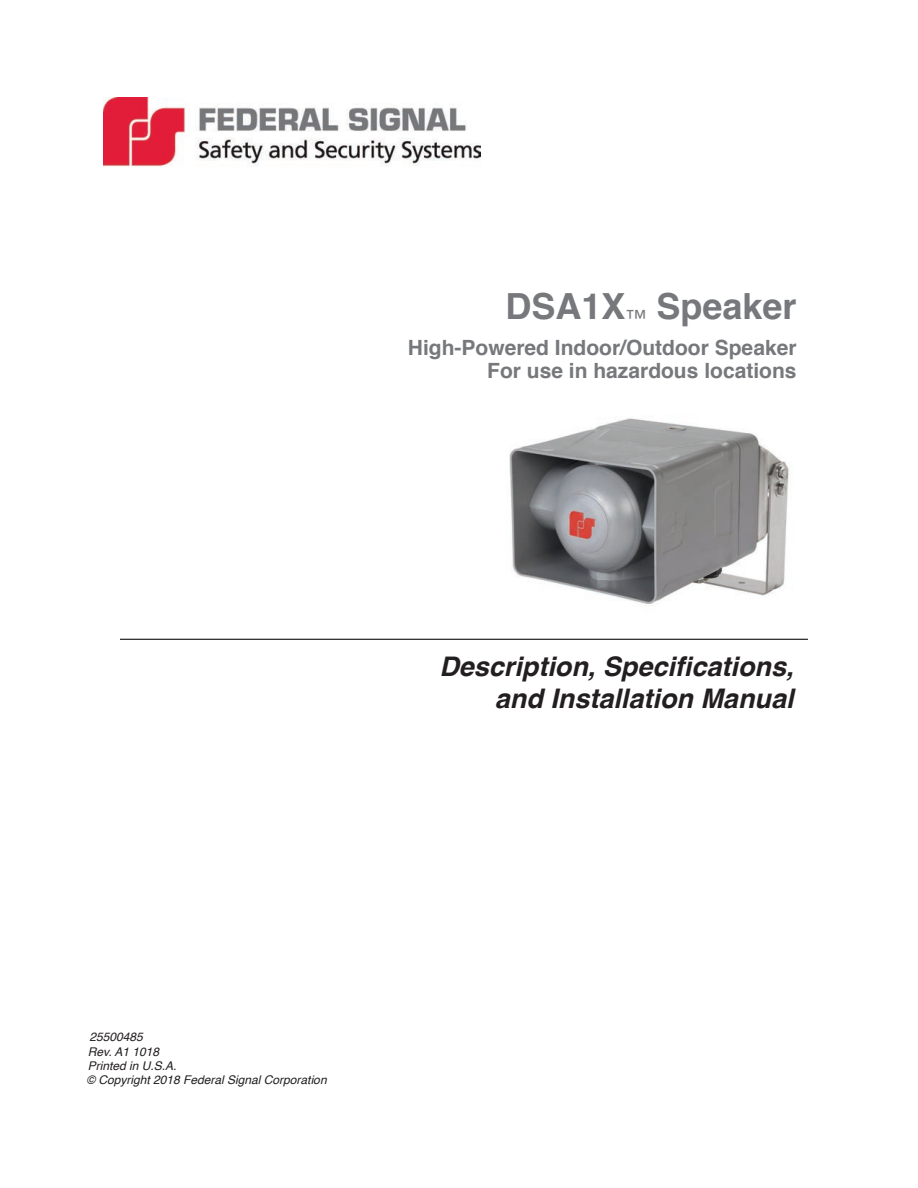
<style>
.page{position:relative;width:918px;height:1188px;background:#fff}
.page>*{position:absolute;margin:0;border:0;box-sizing:border-box;transform-origin:0 0}
.Manual_Title{font:700 36px "Helvetica";color:#76787b}
.Manual_Type{font:italic 700 27px/32.4px "Helvetica";color:#231f20;text-align:right}
.Manual_Subtitle{font:700 21px "Helvetica";color:#76787b}
.doc_part_number{font:italic 12px "Helvetica";color:#231f20}
</style>
<div class="page">
<hr style="left:120px;top:639px;width:688px;height:1px;background:#231f20">
<img style="left:103px;top:97px;width:378px;height:70px">
<img style="left:509px;top:418px;width:280px;height:189px">
<p class="Manual_Title" style="left:506px;top:278px;width:292px">DSA1X<sub>™</sub> Speaker</p>
<p class="Manual_Subtitle" style="left:408px;top:331px;width:390px">High-Powered Indoor/Outdoor Speaker</p>
<p class="Manual_Subtitle" style="left:487px;top:354px;width:311px">For use in hazardous locations</p>
<p class="Manual_Type" style="left:439px;top:650px;width:356px">Description, Specifications, and Installation Manual</p>
<p class="doc_part_number" style="left:89px;top:1028px;width:55px">25500485</p>
<p class="doc_part_number" style="left:88px;top:1042px;width:73px">Rev. A1 1018</p>
<p class="doc_part_number" style="left:88px;top:1056px;width:90px">Printed in U.S.A.</p>
<p class="doc_part_number" style="left:86px;top:1071px;width:242px">© Copyright 2018 Federal Signal Corporation</p>
</div>
